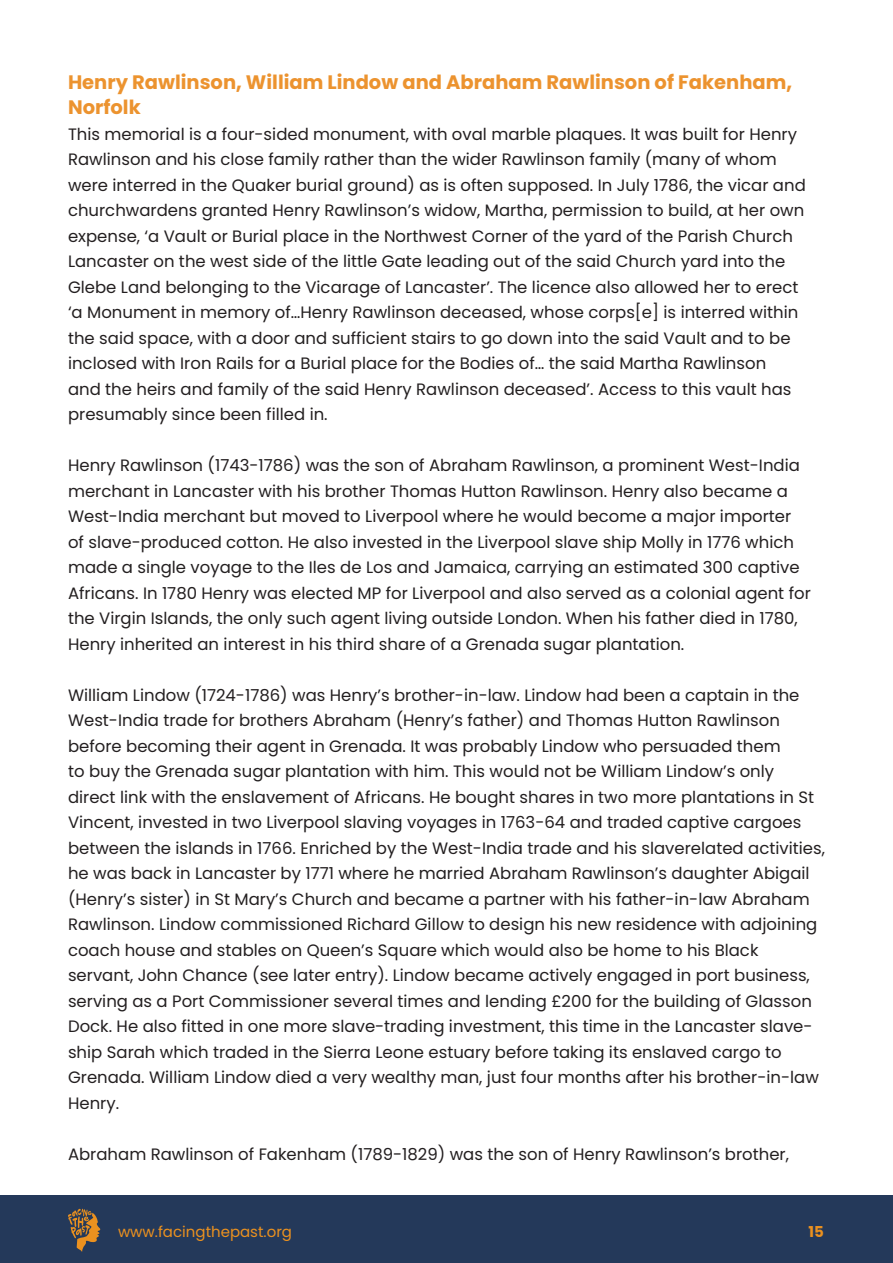
<style>
.page{position:relative;width:893px;height:1263px;background:#fff}
.page>*{position:absolute;margin:0;border:0;box-sizing:border-box;transform-origin:0 0}
.Sub_Headings{font:700 19.5px/25.5px "Poppins";color:#ec932f}
.t1{font:16.5px/25.5px "Poppins";color:#231f20}
.t2{font:15px "Poppins";color:#eb911f}
.t3{font:700 15px "Poppins";color:#eb911f}
</style>
<div class="page">
<div style="left:0;top:1195px;width:893px;height:68px;background:#24395a"></div>
<svg style="left:68px;top:1209px;width:32px;height:43px"></svg>
<p class="Sub_Headings" style="left:68px;top:69px;width:725px">Henry Rawlinson, William Lindow and Abraham Rawlinson of Fakenham,<br>Norfolk</p>
<p class="t1" style="left:68px;top:121px;width:739px">This memorial is a four-sided monument, with oval marble plaques. It was built for Henry Rawlinson and his close family rather than the wider Rawlinson family (many of whom were interred in the Quaker burial ground) as is often supposed. In July 1786, the vicar and churchwardens granted Henry Rawlinson’s widow, Martha, permission to build, at her own expense, ‘a Vault or Burial place in the Northwest Corner of the yard of the Parish Church Lancaster on the west side of the little Gate leading out of the said Church yard into the Glebe Land belonging to the Vicarage of Lancaster’. The licence also allowed her to erect ‘a Monument in memory of…Henry Rawlinson deceased, whose corps[e] is interred within the said space, with a door and sufficient stairs to go down into the said Vault and to be inclosed with Iron Rails for a Burial place for the Bodies of… the said Martha Rawlinson<br>and the heirs and family of the said Henry Rawlinson deceased’. Access to this vault has presumably since been filled in.</p>
<p class="t1" style="left:68px;top:453px;width:744px">Henry Rawlinson (1743-1786) was the son of Abraham Rawlinson, a prominent West-India merchant in Lancaster with his brother Thomas Hutton Rawlinson. Henry also became a West-India merchant but moved to Liverpool where he would become a major importer of slave-produced cotton. He also invested in the Liverpool slave ship Molly in 1776 which made a single voyage to the Iles de Los and Jamaica, carrying an estimated 300 captive Africans. In 1780 Henry was elected MP for Liverpool and also served as a colonial agent for the Virgin Islands, the only such agent living outside London. When his father died in 1780, Henry inherited an interest in his third share of a Grenada sugar plantation.</p>
<p class="t1" style="left:68px;top:682px;width:733px">William Lindow (1724-1786) was Henry’s brother-in-law. Lindow had been a captain in the</p>
<p class="t1" style="left:68px;top:708px;width:758px">West-India trade for brothers Abraham (Henry’s father) and Thomas Hutton Rawlinson before becoming their agent in Grenada. It was probably Lindow who persuaded them<br>to buy the Grenada sugar plantation with him. This would not be William Lindow’s only direct link with the enslavement of Africans. He bought shares in two more plantations in St Vincent, invested in two Liverpool slaving voyages in 1763-64 and traded captive cargoes between the islands in 1766. Enriched by the West-India trade and his slaverelated activities, he was back in Lancaster by 1771 where he married Abraham Rawlinson’s daughter Abigail (Henry’s sister) in St Mary’s Church and became a partner with his father-in-law Abraham Rawlinson. Lindow commissioned Richard Gillow to design his new residence with adjoining coach house and stables on Queen’s Square which would also be home to his Black servant, John Chance (see later entry). Lindow became actively engaged in port business, serving as a Port Commissioner several times and lending £200 for the building of Glasson Dock. He also fitted in one more slave-trading investment, this time in the Lancaster slave&shy;ship Sarah which traded in the Sierra Leone estuary before taking its enslaved cargo to Grenada. William Lindow died a very wealthy man, just four months after his brother-in-law Henry.</p>
<p class="t1" style="left:68px;top:1141px;width:722px">Abraham Rawlinson of Fakenham (1789-1829) was the son of Henry Rawlinson’s brother,</p>
<p class="t2" style="left:118px;top:1223px;width:176px">www.facingthepast.org</p>
<p class="t3" style="left:808px;top:1223px;width:17px">15</p>
</div>
